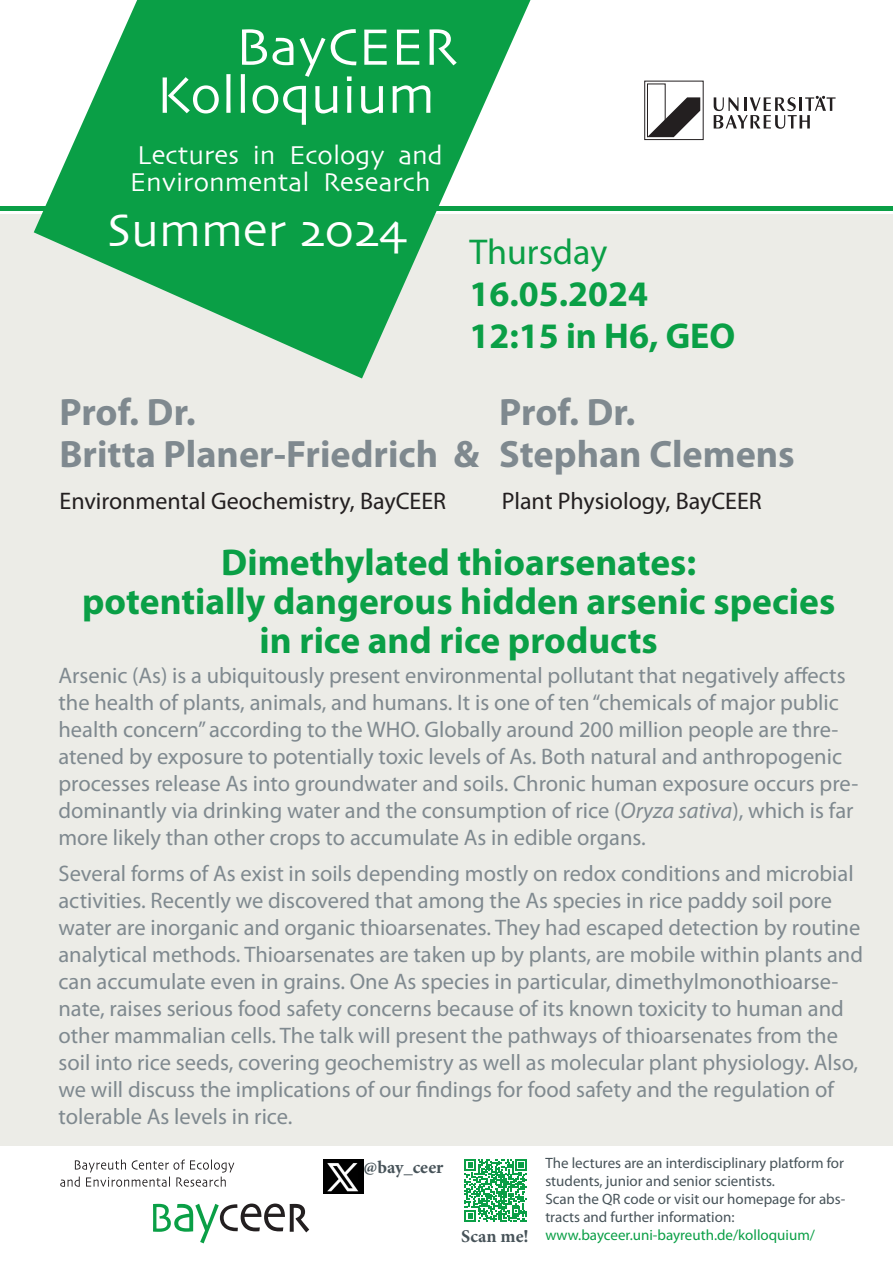
<style>
.page{position:relative;width:893px;height:1263px;background:#fff}
.page>*{position:absolute;margin:0;border:0;box-sizing:border-box;transform-origin:0 0}
.t1{font:54px/48px "Skia";color:#fff}
.t2{font:48px "Skia";color:#fff}
.t3{font:700 38.25px/42px "Myriad Pro";color:#7f898f}
.t4{font:700 37.5px/39px "Myriad Pro";color:#0a9f46;text-align:center}
.t5{font:700 36px/42px "Myriad Pro";color:#0a9f46}
.t6{font:27px/27px "Skia";color:#fff}
.t7{font:24px "Myriad Pro";color:#231f20}
.t8{font:22.5px/27px "Myriad Pro";color:#7f898f}
.t9{font:700 18px "Minion Pro";letter-spacing:.005em;color:#475359}
.t10{font:15px/18px "Myriad Pro";color:#475359}
.s1{font-weight:400}
.s2{font-style:italic}
.s3{color:#0a9f46}
</style>
<div class="page">
<svg style="left:153px;top:1203px;width:156px;height:40px"></svg>
<svg style="left:60px;top:1159px;width:174px;height:28px"></svg>
<svg style="left:647px;top:83px;width:53px;height:55px"></svg>
<div style="left:644px;top:81px;width:59px;height:59px;border:1px solid #231f20"></div>
<svg style="left:714px;top:96px;width:122px;height:33px"></svg>
<div style="left:0;top:215px;width:893px;height:931px;background:#ecece7"></div>
<svg style="left:34px;top:0;width:496px;height:378px;fill:#0a9f46"></svg>
<hr style="left:0;top:206px;width:893px;height:4px;background:#0a9f46">
<svg style="left:464px;top:1159px;width:63px;height:63px"></svg>
<img style="left:324px;top:1159px;width:39px;height:34px">
<p class="t1" style="left:156px;top:26px;width:303px;text-indent:79px">BayCEER<br>Kolloquium</p>
<p class="t6" style="left:130px;top:143px;width:315px">Lectures in Ecology and<br>Environmental Research</p>
<p class="t2" style="left:107px;top:201px;width:301px">Summer 2024</p>
<p class="t5" style="left:469px;top:230px;width:267px"><span class="s1">Thursday<br></span>16.05.2024<br>12:15 in H6, GEO</p>
<p class="t3" style="left:60px;top:390px;width:737px;text-indent:440px">Prof. Dr.<br>Britta Planer-Friedrich &amp; Stephan Clemens</p>
<p class="t7" style="left:60px;top:486px;width:388px">Environmental Geochemistry, BayCEER</p>
<p class="t7" style="left:502px;top:486px;width:262px">Plant Physiology, BayCEER</p>
<p class="t3" style="left:60px;top:390px;width:138px">Prof. Dr.</p>
<p class="t4" style="left:82px;top:542px;width:755px">Dimethylated thioarsenates:<br>potentially dangerous hidden arsenic species in rice and rice products</p>
<p class="t8" style="left:58px;top:662px;width:801px">Arsenic (As) is a ubiquitously present environmental pollutant that negatively affects the health of plants, animals, and humans. It is one of ten “chemicals of major public health concern” according to the WHO. Globally around 200 million people are thre&shy;atened by exposure to potentially toxic levels of As. Both natural and anthropogenic processes release As into groundwater and soils. Chronic human exposure occurs pre&shy;dominantly via drinking water and the consumption of rice (<span class="s2">Oryza sativa</span>), which is far more likely than other crops to accumulate As in edible organs.</p>
<p class="t8" style="left:58px;top:859px;width:806px">Several forms of As exist in soils depending mostly on redox conditions and microbial activities. Recently we discovered that among the As species in rice paddy soil pore water are inorganic and organic thioarsenates. They had escaped detection by routine analytical methods. Thioarsenates are taken up by plants, are mobile within plants and can accumulate even in grains. One As species in particular, dimethylmonothioarse&shy;nate, raises serious food safety concerns because of its known toxicity to human and other mammalian cells. The talk will present the pathways of thioarsenates from the soil into rice seeds, covering geochemistry as well as molecular plant physiology. Also, we will discuss the implications of our findings for food safety and the regulation of tolerable As levels in rice.</p>
<p class="t9" style="left:364px;top:1154px;width:81px">@bay_ceer</p>
<p class="t9" style="left:461px;top:1223px;width:69px">Scan me!</p>
<p class="t10" style="left:545px;top:1154px;width:301px">The lectures are an interdisciplinary platform for students, junior and senior scientists.<br>Scan the QR code or visit our homepage for abs&shy;tracts and further information: <span class="s3">www.bayceer.uni-bayreuth.de/kolloquium/</span></p>
</div>
